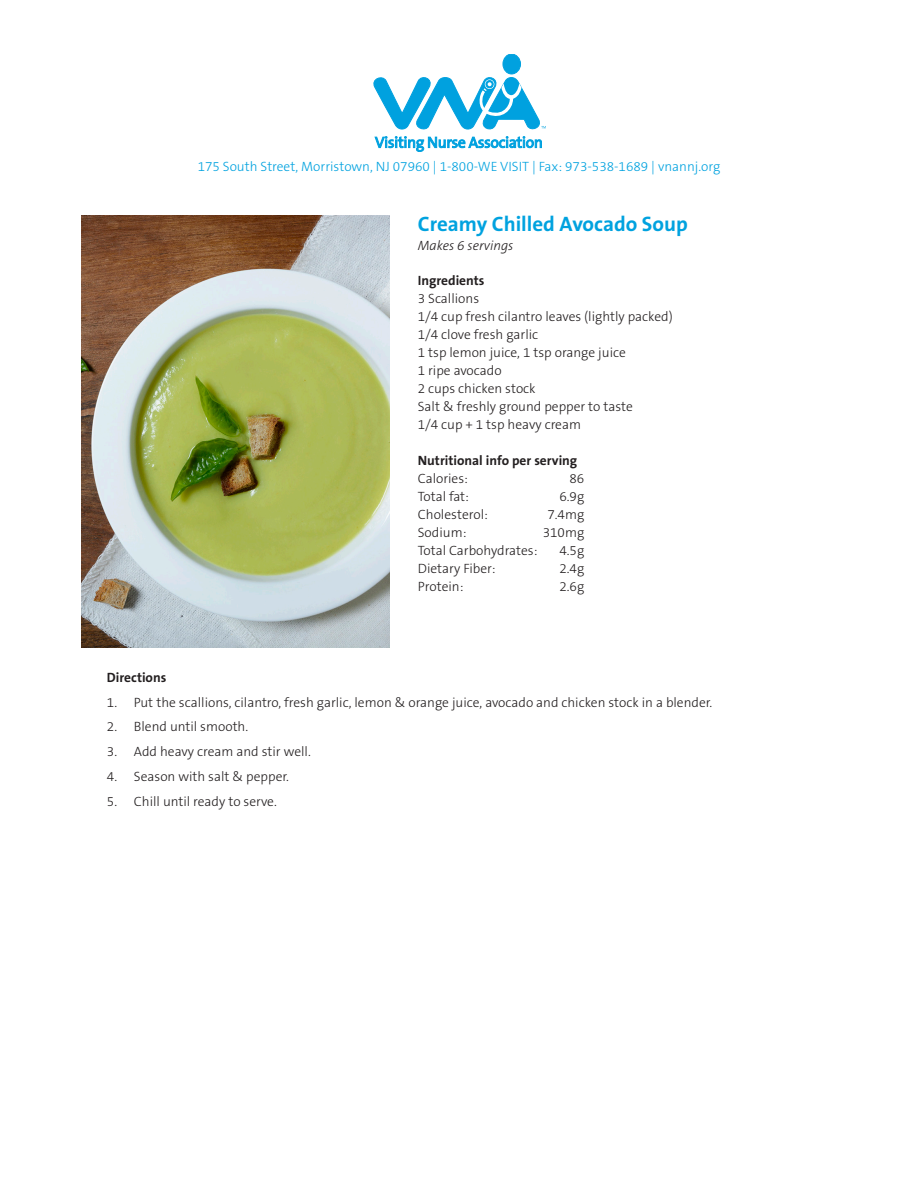
<style>
.page{position:relative;width:918px;height:1188px;background:#fff}
.page>*{position:absolute;margin:0;border:0;box-sizing:border-box;transform-origin:0 0}
.t1{font:700 21px "The Sans B7";color:#00a2df}
.t2{font:300 13.5px "The Sans B3";color:#231f20}
.t3{font:300 13.5px "The Sans B3";color:#00a2df}
.t4{font:700 13.5px "The Sans B7";color:#231f20}
.t5{font:italic 300 13.5px "The Sans B3";color:#231f20}
</style>
<div class="page">
<div style="left:503px;top:54px;width:18px;height:20px;background:#00a1df;border-radius:50%"></div>
<div style="left:503px;top:54px;width:18px;height:20px;border:1px solid #00a1df;border-radius:50%"></div>
<svg style="left:374px;top:74px;width:172px;height:78px"></svg>
<img style="left:81px;top:215px;width:309px;height:432px">
<p class="t3" style="left:198px;top:159px;width:524px">175 South Street, Morristown, NJ 07960 | 1-800-WE VISIT | Fax: 973-538-1689 | vnannj.org</p>
<p class="t1" style="left:418px;top:212px;width:271px">Creamy Chilled Avocado Soup</p>
<p class="t5" style="left:418px;top:239px;width:97px">Makes 6 servings</p>
<p class="t4" style="left:418px;top:273px;width:68px">Ingredients</p>
<p class="t2" style="left:418px;top:291px;width:63px">3 Scallions</p>
<p class="t2" style="left:418px;top:309px;width:256px">1/4 cup fresh cilantro leaves (lightly packed)</p>
<p class="t2" style="left:418px;top:327px;width:122px">1/4 clove fresh garlic</p>
<p class="t2" style="left:418px;top:345px;width:210px">1 tsp lemon juice, 1 tsp orange juice</p>
<p class="t2" style="left:418px;top:363px;width:85px">1 ripe avocado</p>
<p class="t2" style="left:418px;top:381px;width:119px">2 cups chicken stock</p>
<p class="t2" style="left:418px;top:399px;width:217px">Salt &amp; freshly ground pepper to taste</p>
<p class="t2" style="left:418px;top:417px;width:165px">1/4 cup + 1 tsp heavy cream</p>
<p class="t4" style="left:418px;top:453px;width:161px">Nutritional info per serving</p>
<p class="t2" style="left:418px;top:471px;width:52px">Calories:</p>
<p class="t2" style="left:569px;top:471px;width:16px">86</p>
<p class="t2" style="left:418px;top:489px;width:53px">Total fat:</p>
<p class="t2" style="left:559px;top:489px;width:26px">6.9g</p>
<p class="t2" style="left:418px;top:507px;width:72px">Cholesterol:</p>
<p class="t2" style="left:547px;top:507px;width:38px">7.4mg</p>
<p class="t2" style="left:418px;top:525px;width:50px">Sodium:</p>
<p class="t2" style="left:543px;top:525px;width:43px">310mg</p>
<p class="t2" style="left:418px;top:543px;width:121px">Total Carbohydrates:</p>
<p class="t2" style="left:559px;top:543px;width:26px">4.5g</p>
<p class="t2" style="left:418px;top:561px;width:79px">Dietary Fiber:</p>
<p class="t2" style="left:559px;top:561px;width:26px">2.4g</p>
<p class="t2" style="left:418px;top:579px;width:47px">Protein:</p>
<p class="t2" style="left:559px;top:579px;width:26px">2.6g</p>
<p class="t4" style="left:107px;top:670px;width:61px">Directions</p>
<p class="t2" style="left:107px;top:695px;width:607px">1. Put the scallions, cilantro, fresh garlic, lemon &amp; orange juice, avocado and chicken stock in a blender.</p>
<p class="t2" style="left:107px;top:720px;width:143px">2. Blend until smooth.</p>
<p class="t2" style="left:107px;top:744px;width:205px">3. Add heavy cream and stir well.</p>
<p class="t2" style="left:107px;top:769px;width:184px">4. Season with salt &amp; pepper.</p>
<p class="t2" style="left:107px;top:794px;width:172px">5. Chill until ready to serve.</p>
</div>
